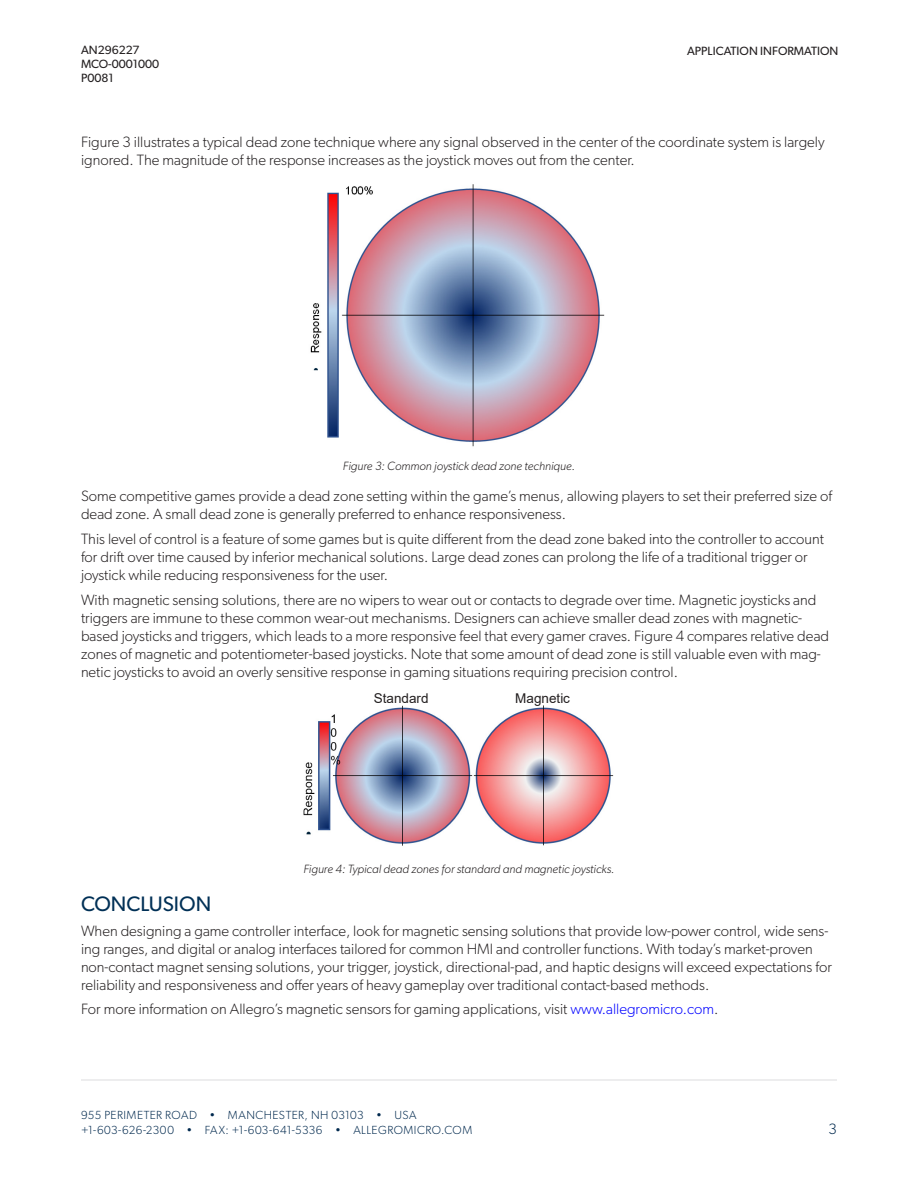
<style>
.page{position:relative;width:918px;height:1188px;background:#fff}
.page>*{position:absolute;margin:0;border:0;box-sizing:border-box;transform-origin:0 0}
.Sub_Heading{font:21px "Gibson";color:#003056}
.Body_Copy{font:300 15px/18px "Gibson";color:#231f20}
.t1{font:300 15px "Gibson";color:#00294e}
.Body_Copy-2{font:13.5px "Arial";color:#231f20}
.t2{font:italic 300 12px "Gibson";color:#231f20}
.t3{font:12px/14.4px "Gibson";color:#231f20}
.t4{font:300 11.7px/15.6px "Gibson";letter-spacing:.04em;color:#00294e}
.s1{color:#00f}
</style>
<div class="page">
<hr style="left:81px;top:1080px;width:756px;height:1px;background:#dcdddf">
<img style="left:310px;top:184px;width:295px;height:263px">
<img style="left:303px;top:705px;width:311px;height:141px">
<p class="t3" style="left:81px;top:42px;width:60px">AN296227</p>
<p class="t3" style="left:687px;top:43px;width:153px">APPLICATION INFORMATION</p>
<p class="t3" style="left:81px;top:57px;width:80px">MCO-0001000<br>P0081</p>
<p class="Body_Copy" style="left:81px;top:133px;width:745px">Figure 3 illustrates a typical dead zone technique where any signal observed in the center of the coordinate system is largely ignored. The magnitude of the response increases as the joystick moves out from the center.</p>
<p class="t2" style="left:343px;top:458px;width:234px">Figure 3: Common joystick dead zone technique.</p>
<p class="Body_Copy" style="left:81px;top:487px;width:753px">Some competitive games provide a dead zone setting within the game’s menus, allowing players to set their preferred size of dead zone. A small dead zone is generally preferred to enhance responsiveness.</p>
<p class="Body_Copy" style="left:81px;top:530px;width:744px">This level of control is a feature of some games but is quite different from the dead zone baked into the controller to account for drift over time caused by inferior mechanical solutions. Large dead zones can prolong the life of a traditional trigger or joystick while reducing responsiveness for the user.</p>
<p class="Body_Copy" style="left:81px;top:590px;width:750px">With magnetic sensing solutions, there are no wipers to wear out or contacts to degrade over time. Magnetic joysticks and triggers are immune to these common wear-out mechanisms. Designers can achieve smaller dead zones with magnetic&shy;based joysticks and triggers, which leads to a more responsive feel that every gamer craves. Figure 4 compares relative dead zones of magnetic and potentiometer-based joysticks. Note that some amount of dead zone is still valuable even with mag&shy;netic joysticks to avoid an overly sensitive response in gaming situations requiring precision control.</p>
<p class="Body_Copy-2" style="left:374px;top:689px;width:56px">Standard</p>
<p class="Body_Copy-2" style="left:515px;top:689px;width:56px">Magnetic</p>
<p class="t2" style="left:303px;top:862px;width:313px">Figure 4: Typical dead zones for standard and magnetic joysticks.</p>
<p class="Sub_Heading" style="left:81px;top:891px;width:132px">CONCLUSION</p>
<p class="Body_Copy" style="left:81px;top:921px;width:752px">When designing a game controller interface, look for magnetic sensing solutions that provide low-power control, wide sens&shy;ing ranges, and digital or analog interfaces tailored for common HMI and controller functions. With today’s market-proven non-contact magnet sensing solutions, your trigger, joystick, directional-pad, and haptic designs will exceed expectations for reliability and responsiveness and offer years of heavy gameplay over traditional contact-based methods.</p>
<p class="Body_Copy" style="left:81px;top:1000px;width:639px">For more information on Allegro’s magnetic sensors for gaming applications, visit <span class="s1">www.allegromicro.com</span>.</p>
<p class="t4" style="left:81px;top:1107px;width:393px">955 PERIMETER ROAD • MANCHESTER, NH 03103 • USA +1-603-626-2300 • FAX: +1-603-641-5336 • ALLEGROMICRO.COM</p>
<p class="t1" style="left:829px;top:1120px;width:10px">3</p>
</div>
